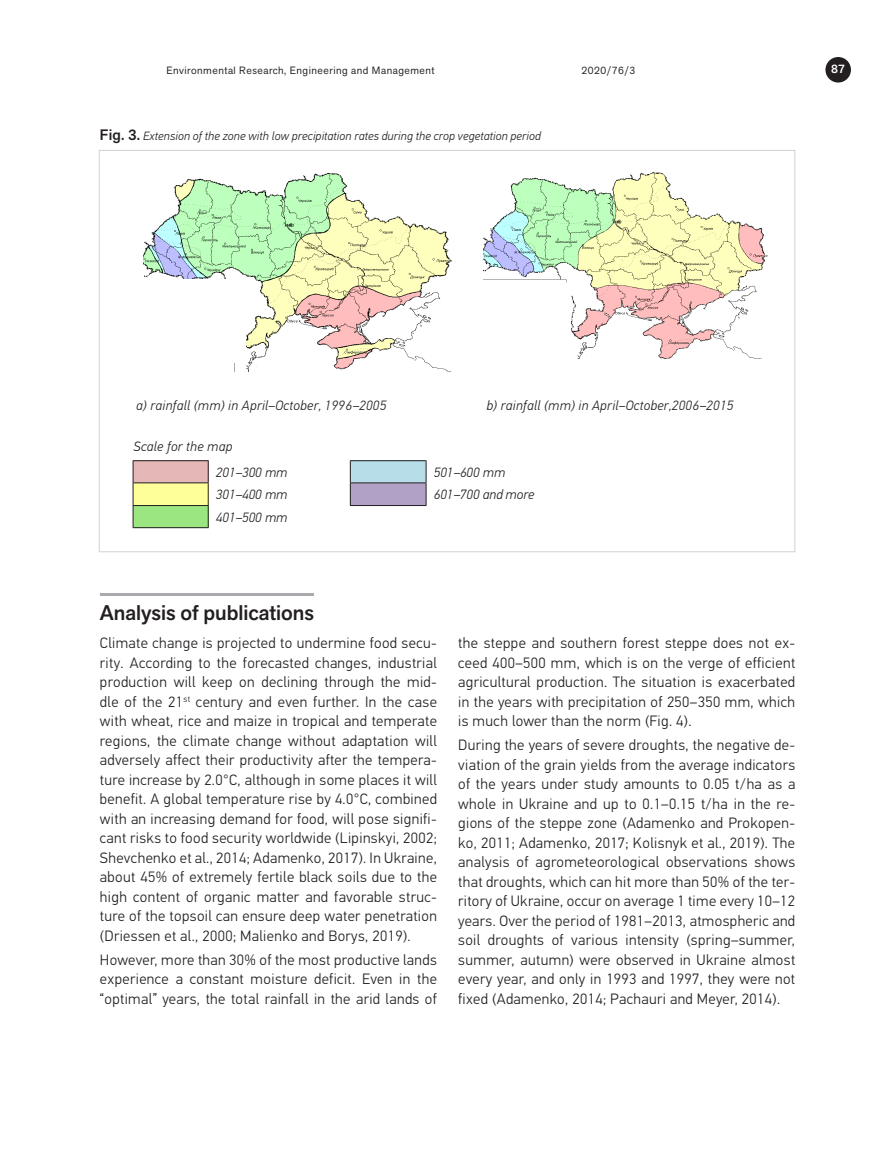
<style>
.page{position:relative;width:893px;height:1149px;background:#fff}
.page>*{position:absolute;margin:0;border:0;box-sizing:border-box;transform-origin:0 0}
.Skyrius{font:500 21px "Akzid Grtsk Next";color:#231f20}
.tekstas_EREM{font:300 15px/19.5px "PF Din Text Pro";letter-spacing:.025em;color:#231f20;text-align:justify}
.t1{font:italic 14.4px "Times New Roman";letter-spacing:-.005em;color:#000}
.tekstas_EREM-2{font:italic 300 13.5px "PF Din Text Pro";letter-spacing:.025em;color:#231f20}
.HTML_Preformatted{font:italic 300 13.5px "PF Din Text Pro";color:#231f20}
.Pav_pavadin{font:italic 300 12px "PF Din Text Pro";letter-spacing:.01em;color:#231f20}
.t2{font:500 12px "Akzid Grtsk Next";color:#fff}
.t3{font:10.5px "Akzid Grtsk Next";letter-spacing:.05em;color:#231f20}
.s1{font-family:"Akzid Grtsk Next";font-weight:500;font-style:normal;font-size:15px}
.s2{font-family:"Courier New";font-style:normal}
</style>
<div class="page">
<div style="left:825px;top:57px;width:26px;height:25px;background:#231f20;border-radius:50%"></div>
<div style="left:133px;top:460px;width:75px;height:22px;background:#e5b8b7"></div>
<div style="left:350px;top:460px;width:76px;height:22px;background:#b6dde8"></div>
<div style="left:133px;top:482px;width:75px;height:23px;background:#ff9"></div>
<div style="left:350px;top:482px;width:76px;height:23px;background:#b2a1c7"></div>
<div style="left:133px;top:505px;width:75px;height:22px;background:#9ce682"></div>
<hr style="left:133px;top:460px;width:76px;height:1px;background:#231f20">
<hr style="left:133px;top:482px;width:76px;height:1px;background:#231f20">
<hr style="left:133px;top:505px;width:76px;height:1px;background:#231f20">
<svg style="left:133px;top:461px;width:1px;height:66px"></svg>
<hr style="left:133px;top:527px;width:76px;height:1px;background:#231f20">
<svg style="left:350px;top:461px;width:1px;height:44px"></svg>
<svg style="left:426px;top:461px;width:1px;height:44px"></svg>
<hr style="left:350px;top:460px;width:76px;height:1px;background:#231f20">
<hr style="left:350px;top:482px;width:76px;height:1px;background:#231f20">
<svg style="left:208px;top:461px;width:1px;height:66px"></svg>
<hr style="left:350px;top:505px;width:76px;height:1px;background:#231f20">
<img style="left:144px;top:173px;width:307px;height:198px">
<img style="left:483px;top:172px;width:285px;height:186px">
<div style="left:143px;top:279px;width:103px;height:84px;background:#fff"></div>
<div style="left:458px;top:283px;width:112px;height:85px;background:#fff"></div>
<hr style="left:100px;top:592px;width:214px;height:3px;background:#a8a9ad">
<p class="t3" style="left:167px;top:63px;width:270px">Environmental Research, Engineering and Management</p>
<p class="t3" style="left:581px;top:63px;width:55px">2020/76/3</p>
<p class="t2" style="left:831px;top:61px;width:15px">87</p>
<p class="Pav_pavadin" style="left:100px;top:128px;width:442px"><span class="s1">Fig. 3.</span> Extension of the zone with low precipitation rates during the crop vegetation period</p>
<p class="tekstas_EREM-2" style="left:136px;top:397px;width:252px">а) rainfall (mm) in April–October, 1996–2005</p>
<p class="tekstas_EREM-2" style="left:134px;top:438px;width:100px">Scale for the map</p>
<p class="tekstas_EREM-2" style="left:487px;top:397px;width:248px">b) rainfall (mm) in April–October,2006–2015</p>
<p class="t1" style="left:204px;top:400px;width:78px">201<span class="s2">–</span>300 mm</p>
<p class="t1" style="left:505px;top:400px;width:78px">501<span class="s2">–</span>600 mm</p>
<p class="HTML_Preformatted" style="left:216px;top:464px;width:73px">201–300 mm</p>
<p class="HTML_Preformatted" style="left:434px;top:464px;width:73px">501–600 mm</p>
<p class="HTML_Preformatted" style="left:216px;top:486px;width:73px">301–400 mm</p>
<p class="HTML_Preformatted" style="left:434px;top:486px;width:102px">601–700 and more</p>
<p class="HTML_Preformatted" style="left:216px;top:509px;width:73px">401–500 mm</p>
<p class="Skyrius" style="left:100px;top:599px;width:216px">Analysis of publications</p>
<p class="tekstas_EREM" style="left:100px;top:633px;width:339px">Climate change is projected to undermine food secu&shy;rity. According to the forecasted changes, industrial production will keep on declining through the mid&shy;dle of the 21<sup>st</sup> century and even further. In the case with wheat, rice and maize in tropical and temperate regions, the climate change without adaptation will adversely affect their productivity after the tempera&shy;ture increase by 2.0°C, although in some places it will benefit. A global temperature rise by 4.0°C, combined with an increasing demand for food, will pose signifi&shy;cant risks to food security worldwide (Lipinskyi, 2002; Shevchenko et al., 2014; Adamenko, 2017). In Ukraine, about 45% of extremely fertile black soils due to the high content of organic matter and favorable struc&shy;ture of the topsoil can ensure deep water penetration (Driessen et al., 2000; Malienko and Borys, 2019).</p>
<p class="tekstas_EREM" style="left:100px;top:949px;width:338px">However, more than 30% of the most productive lands experience a constant moisture deficit. Even in the “optimal” years, the total rainfall in the arid lands of</p>
<p class="tekstas_EREM" style="left:458px;top:633px;width:338px">the steppe and southern forest steppe does not ex&shy;ceed 400–500 mm, which is on the verge of efficient agricultural production. The situation is exacerbated in the years with precipitation of 250–350 mm, which is much lower than the norm (Fig. 4).</p>
<p class="tekstas_EREM" style="left:458px;top:735px;width:339px">During the years of severe droughts, the negative de&shy;viation of the grain yields from the average indicators of the years under study amounts to 0.05 t/ha as a whole in Ukraine and up to 0.1–0.15 t/ha in the re&shy;gions of the steppe zone (Adamenko and Prokopen&shy;ko, 2011; Adamenko, 2017; Kolisnyk et al., 2019). The analysis of agrometeorological observations shows that droughts, which can hit more than 50% of the ter&shy;ritory of Ukraine, occur on average 1 time every 10–12 years. Over the period of 1981–2013, atmospheric and soil droughts of various intensity (spring–summer, summer, autumn) were observed in Ukraine almost every year, and only in 1993 and 1997, they were not fixed (Adamenko, 2014; Pachauri and Meyer, 2014).</p>
</div>
